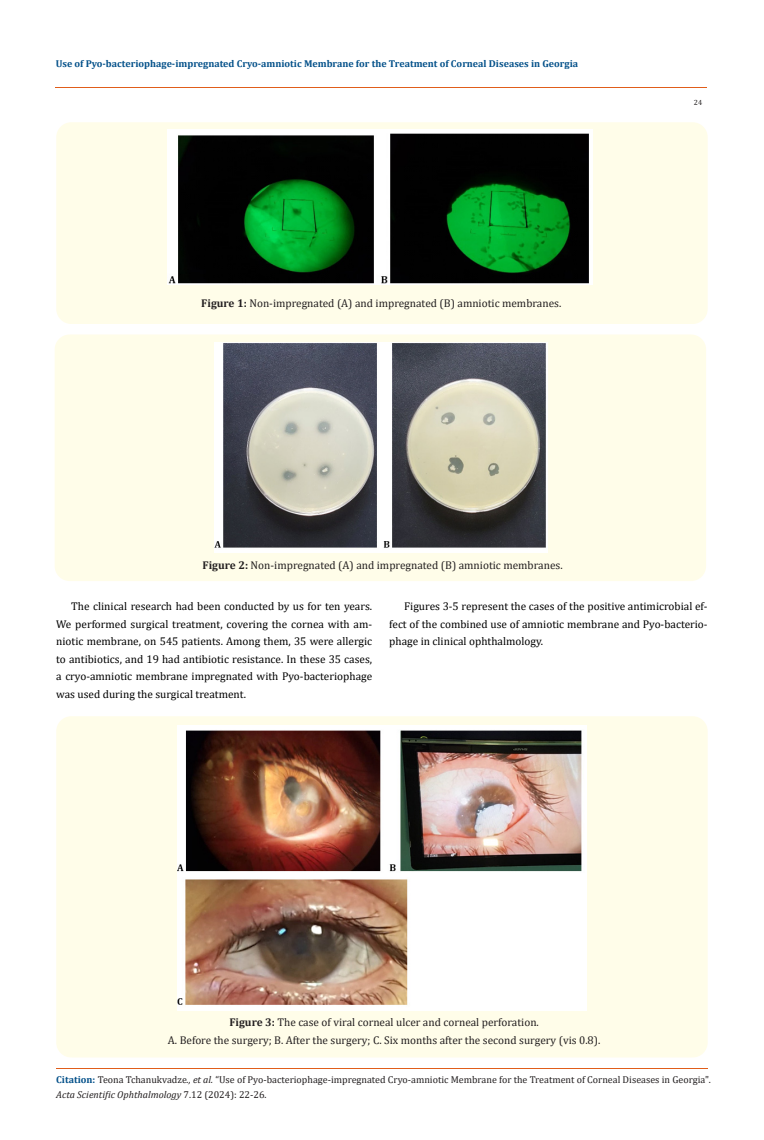
<style>
.page{position:relative;width:764px;height:1140px;background:#fff}
.page>*{position:absolute;margin:0;border:0;box-sizing:border-box;transform-origin:0 0}
.t1{font:11.25px/17.5px "Cambria";color:#000;text-align:justify}
.t2{font:11.25px "Cambria";color:#231f20}
.t3{font:10px/15px "Cambria";color:#231f20}
.t4{font:700 10px "Cambria";color:#035089}
.t5{font:7.5px "Cambria";color:#231f20}
.s1{font-weight:700}
.s2{font-weight:700;color:#035089}
.s3{font-style:italic}
</style>
<div class="page">
<hr style="left:55px;top:87px;width:651px;height:1px;background:#e05d1a">
<div style="left:56px;top:122px;width:651px;height:202px;background:#fffde9;border-radius:15px"></div>
<img style="left:167px;top:129px;width:425px;height:155px">
<div style="left:55px;top:334px;width:651px;height:247px;background:#fffde9;border-radius:15px"></div>
<img style="left:215px;top:342px;width:333px;height:210px">
<div style="left:56px;top:716px;width:651px;height:342px;background:#fffde9;border-radius:15px"></div>
<img style="left:178px;top:725px;width:408px;height:285px">
<hr style="left:56px;top:1069px;width:652px;height:1px;background:#e05d1a">
<p class="t4" style="left:56px;top:56px;width:524px">Use of Pyo-bacteriophage-impregnated Cryo-amniotic Membrane for the Treatment of Corneal Diseases in Georgia</p>
<p class="t2" style="left:201px;top:297px;width:361px"><span class="s1">Figure 1:</span> Non-impregnated (A) and impregnated (B) amniotic membranes.</p>
<p class="t5" style="left:694px;top:98px;width:10px">24</p>
<p class="t2" style="left:202px;top:558px;width:361px"><span class="s1">Figure 2:</span> Non-impregnated (A) and impregnated (B) amniotic membranes.</p>
<p class="t1" style="left:56px;top:598px;width:317px;text-indent:15px">The clinical research had been conducted by us for ten years.<br>We performed surgical treatment, covering the cornea with am&shy;niotic membrane, on 545 patients. Among them, 35 were allergic to antibiotics, and 19 had antibiotic resistance. In these 35 cases, a cryo-amniotic membrane impregnated with Pyo-bacteriophage was used during the surgical treatment.</p>
<p class="t1" style="left:389px;top:598px;width:320px;text-indent:15px">Figures 3-5 represent the cases of the positive antimicrobial ef&shy;fect of the combined use of amniotic membrane and Pyo-bacterio&shy;phage in clinical ophthalmology.</p>
<p class="t2" style="left:229px;top:1016px;width:311px"><span class="s1">Figure 3:</span> The case of viral corneal ulcer and corneal perforation.</p>
<p class="t2" style="left:168px;top:1033px;width:434px">A. Before the surgery; B. After the surgery; C. Six months after the second surgery (vis 0.8).</p>
<p class="t3" style="left:56px;top:1072px;width:656px"><span class="s2">Citation:</span> Teona Tchanukvadze<span class="s3">., et al.</span> “Use of Pyo-bacteriophage-impregnated Cryo-amniotic Membrane for the Treatment of Corneal Diseases in Georgia".<br><span class="s3">Acta Scientific Ophthalmology</span> 7.12 (2024): 22-26.</p>
</div>
